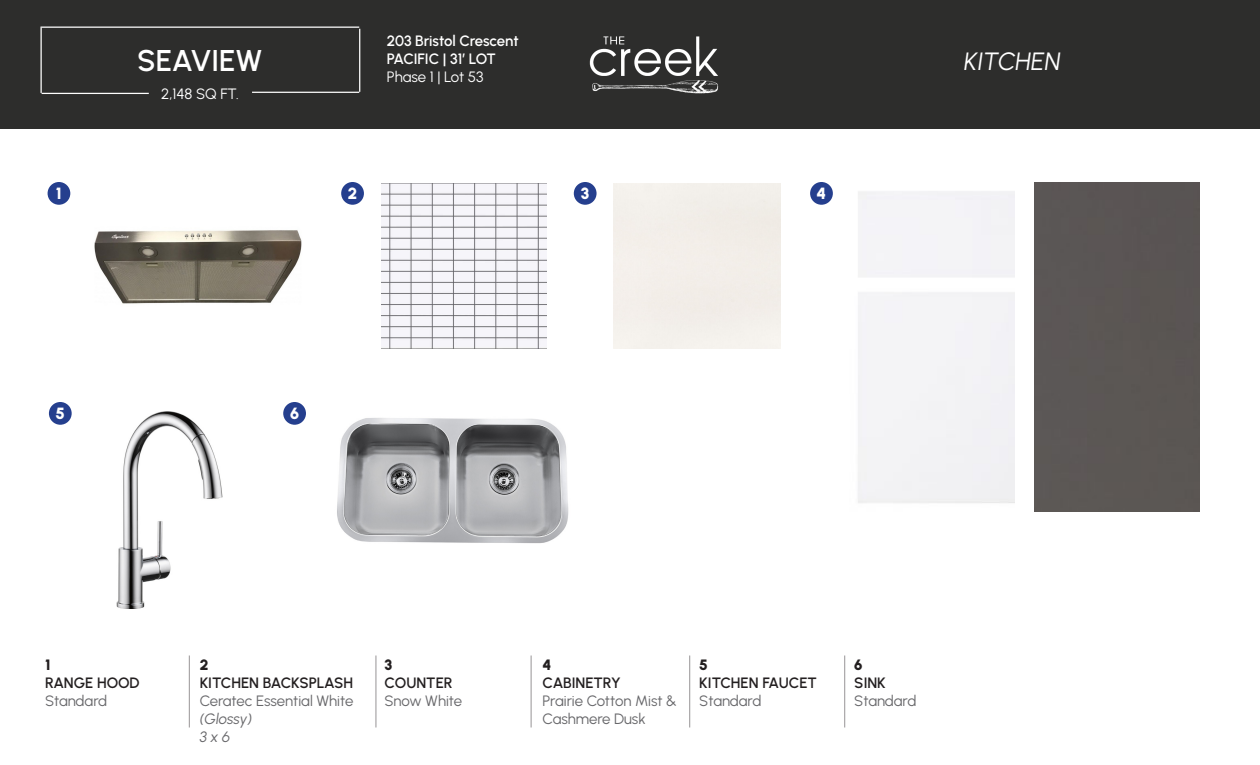
<style>
.page{position:relative;width:1260px;height:765px;background:#fff}
.page>*{position:absolute;margin:0;border:0;box-sizing:border-box;transform-origin:0 0}
.t1{font:600 30px "Urbanist";color:#fff}
.t2{font:italic 25px "Urbanist";color:#fff}
.t3{font:900 16.25px "Urbanist";color:#fff}
.t4{font:15px/18px "Urbanist";letter-spacing:-.005em;color:#67676a}
.t5{font:600 15px "Urbanist";letter-spacing:-.005em;color:#231f20}
.t6{font:600 15px/18px "Urbanist";letter-spacing:-.01em;color:#fff}
.t7{font:15px "Urbanist";color:#fff}
.t8{font:900 15px "Urbanist";color:#231f20}
.s1{font-style:italic}
</style>
<div class="page">
<div style="left:0;top:0;width:1260px;height:129px;background:#2d2d2c"></div>
<img style="left:589px;top:36px;width:130px;height:58px">
<hr style="left:42px;top:93px;width:107px;height:1px;background:#fff">
<hr style="left:41px;top:28px;width:1px;height:65px;background:#fff">
<hr style="left:41px;top:27px;width:318px;height:1px;background:#fff">
<hr style="left:359px;top:29px;width:1px;height:63px;background:#fff">
<hr style="left:252px;top:92px;width:107px;height:1px;background:#fff">
<hr style="left:189px;top:656px;width:1px;height:72px;background:#2d272a">
<hr style="left:376px;top:656px;width:1px;height:72px;background:#2d272a">
<hr style="left:531px;top:656px;width:1px;height:72px;background:#2d272a">
<div style="left:48px;top:182px;width:22px;height:23px;background:#253f8e;border-radius:50%"></div>
<div style="left:341px;top:182px;width:23px;height:23px;background:#253f8e;border-radius:50%"></div>
<div style="left:574px;top:182px;width:23px;height:23px;background:#253f8e;border-radius:50%"></div>
<div style="left:810px;top:182px;width:23px;height:23px;background:#253f8e;border-radius:50%"></div>
<div style="left:49px;top:402px;width:23px;height:23px;background:#253f8e;border-radius:50%"></div>
<hr style="left:689px;top:656px;width:1px;height:72px;background:#2d272a">
<img style="left:94px;top:230px;width:208px;height:74px">
<hr style="left:844px;top:656px;width:1px;height:72px;background:#2d272a">
<img style="left:116px;top:412px;width:107px;height:197px">
<div style="left:283px;top:402px;width:23px;height:23px;background:#253f8e;border-radius:50%"></div>
<img style="left:337px;top:418px;width:232px;height:126px">
<img style="left:382px;top:184px;width:165px;height:164px">
<div style="left:1034px;top:182px;width:165px;height:330px;background:#5b5654"></div>
<h1 class="t1" style="left:137px;top:41px;width:127px">SEAVIEW</h1>
<p class="t7" style="left:161px;top:84px;width:79px">2,148 SQ FT.</p>
<p class="t6" style="left:387px;top:31px;width:133px">203 Bristol Crescent<br>PACIFIC | 31’ LOT</p>
<p class="t7" style="left:387px;top:67px;width:98px">Phase 1 | Lot 53</p>
<p class="t3" style="left:56px;top:182px;width:7px">1</p>
<p class="t3" style="left:348px;top:182px;width:11px">2</p>
<p class="t3" style="left:581px;top:182px;width:10px">3</p>
<p class="t3" style="left:817px;top:182px;width:11px">4</p>
<p class="t3" style="left:56px;top:402px;width:11px">5</p>
<p class="t3" style="left:290px;top:402px;width:11px">6</p>
<p class="t2" style="left:964px;top:45px;width:98px">KITCHEN</p>
<p class="t8" style="left:45px;top:654px;width:7px">1</p>
<p class="t5" style="left:45px;top:672px;width:96px">RANGE HOOD</p>
<p class="t4" style="left:45px;top:691px;width:64px">Standard</p>
<p class="t8" style="left:200px;top:654px;width:10px">2</p>
<p class="t5" style="left:200px;top:672px;width:155px">KITCHEN BACKSPLASH</p>
<p class="t4" style="left:200px;top:691px;width:155px">Ceratec Essential White <span class="s1">(Glossy)<br>3 x 6</span></p>
<p class="t8" style="left:385px;top:654px;width:9px">3</p>
<p class="t5" style="left:385px;top:672px;width:70px">COUNTER</p>
<p class="t4" style="left:385px;top:691px;width:79px">Snow White</p>
<p class="t8" style="left:543px;top:654px;width:10px">4</p>
<p class="t5" style="left:543px;top:672px;width:80px">CABINETRY</p>
<p class="t4" style="left:543px;top:691px;width:136px">Prairie Cotton Mist &amp;<br>Cashmere Dusk</p>
<p class="t8" style="left:699px;top:654px;width:10px">5</p>
<p class="t5" style="left:699px;top:672px;width:119px">KITCHEN FAUCET</p>
<p class="t4" style="left:699px;top:691px;width:64px">Standard</p>
<p class="t8" style="left:854px;top:654px;width:10px">6</p>
<p class="t5" style="left:854px;top:672px;width:33px">SINK</p>
<p class="t4" style="left:854px;top:691px;width:64px">Standard</p>
</div>
